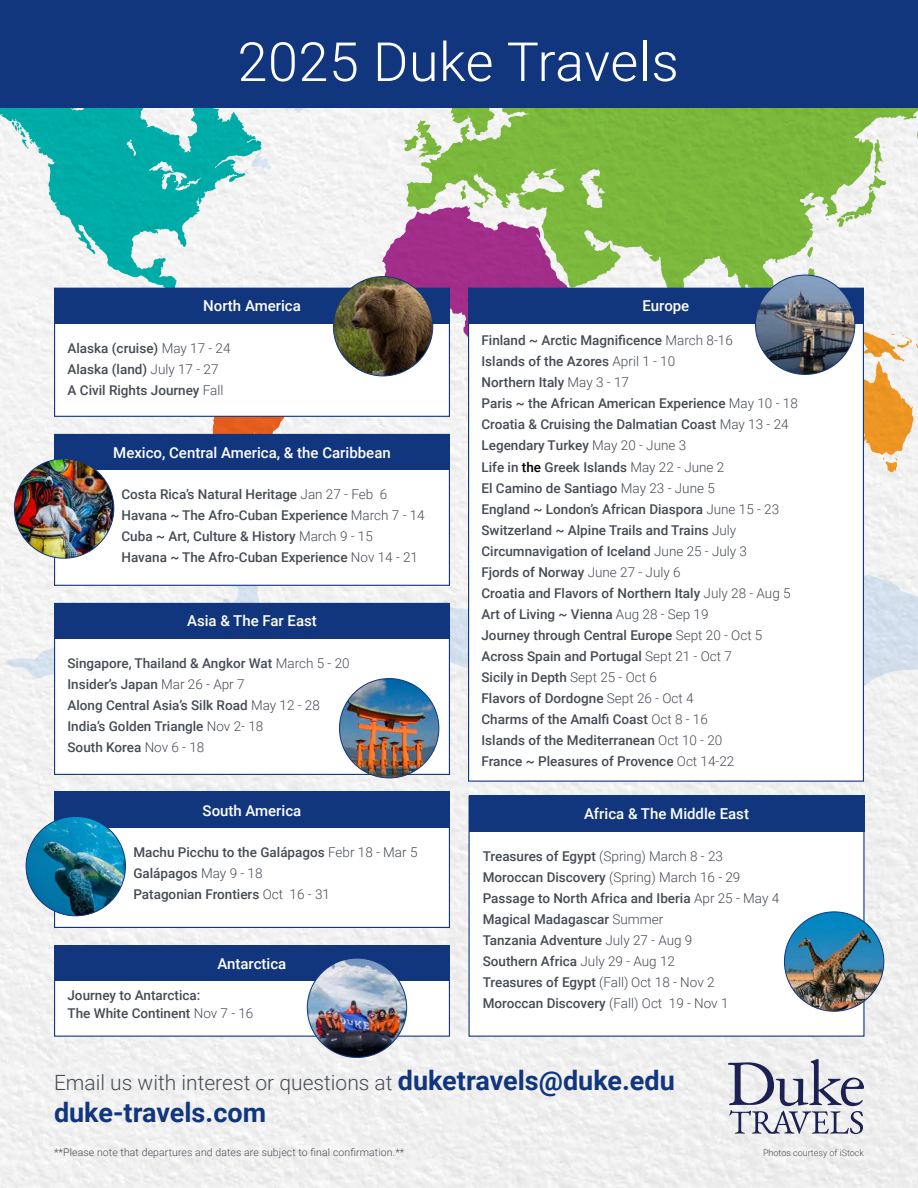
<style>
.page{position:relative;width:918px;height:1188px;background:#fff}
.page>*{position:absolute;margin:0;border:0;box-sizing:border-box;transform-origin:0 0}
.t1{font:300 54px "Roboto";letter-spacing:.01em;color:#fff}
.t2{font:700 27px "Roboto";color:#11367e}
.t3{font:300 21px "Roboto";color:#464b54}
.t4{font:500 15px "Roboto";color:#fff}
.t5{font:500 13.5px/21px "Roboto";color:#464b54}
.t6{font:300 13.5px "Roboto";color:#464b54}
.Footnote{font:300 10.5px "Roboto";letter-spacing:.01em;color:#464b54}
.t7{font:300 9px "Roboto";color:#464b54}
.s1{font-weight:300}
.s2{color:#000}
.s3{font-weight:500}
.s4{font-weight:700;font-size:27px;color:#11367e}
</style>
<div class="page">
<div style="left:0;top:108px;width:918px;height:1080px;background:#f1f1f1"></div>
<svg style="left:5px;top:644px;width:913px;height:54px;fill:#efeff0"></svg>
<svg style="left:375px;top:568px;width:543px;height:91px;fill:#d6e2ee"></svg>
<svg style="left:35px;top:557px;width:232px;height:102px"></svg>
<svg style="left:382px;top:206px;width:86px;height:235px;fill:#f2f2f2"></svg>
<svg style="left:404px;top:121px;width:2px;height:37px"></svg>
<svg style="left:406px;top:108px;width:512px;height:215px;fill:#7cb83d"></svg>
<svg style="left:837px;top:139px;width:50px;height:89px"></svg>
<svg style="left:807px;top:247px;width:6px;height:10px"></svg>
<svg style="left:0;top:108px;width:262px;height:196px"></svg>
<svg style="left:183px;top:417px;width:144px;height:17px"></svg>
<svg style="left:235px;top:149px;width:36px;height:25px"></svg>
<svg style="left:44px;top:108px;width:354px;height:6px"></svg>
<svg style="left:730px;top:268px;width:188px;height:205px"></svg>
<div style="left:0;top:0;width:918px;height:108px;background:#11367e"></div>
<svg style="left:728px;top:1059px;width:136px;height:75px"></svg>
<div style="left:469px;top:796px;width:396px;height:241px;background:#fff"></div>
<div style="left:469px;top:796px;width:396px;height:36px;background:#11367e"></div>
<div style="left:54px;top:945px;width:396px;height:92px;background:#fff"></div>
<div style="left:54px;top:945px;width:396px;height:36px;background:#11367e"></div>
<div style="left:54px;top:792px;width:396px;height:136px;background:#fff;border:1px solid #11367e"></div>
<div style="left:54px;top:792px;width:396px;height:36px;background:#11367e"></div>
<div style="left:54px;top:603px;width:396px;height:172px;background:#fff;border:1px solid #11367e"></div>
<div style="left:54px;top:603px;width:396px;height:36px;background:#11367e"></div>
<div style="left:54px;top:434px;width:396px;height:152px;background:#fff;border:1px solid #11367e"></div>
<div style="left:54px;top:434px;width:396px;height:36px;background:#11367e"></div>
<div style="left:54px;top:288px;width:396px;height:129px;background:#fff;border:1px solid #11367e"></div>
<div style="left:54px;top:288px;width:396px;height:36px;background:#11367e"></div>
<div style="left:468px;top:288px;width:396px;height:494px;background:#fff;border:1px solid #11367e"></div>
<div style="left:468px;top:288px;width:396px;height:36px;background:#11367e"></div>
<img style="left:333px;top:277px;width:100px;height:99px;border-radius:50px">
<img style="left:14px;top:459px;width:100px;height:99px;border-radius:50px">
<img style="left:339px;top:679px;width:100px;height:99px;border-radius:50px">
<img style="left:26px;top:816px;width:99px;height:100px;border-radius:50px">
<img style="left:307px;top:958px;width:100px;height:99px;border-radius:50px">
<img style="left:755px;top:275px;width:100px;height:99px;border-radius:50px">
<img style="left:784px;top:912px;width:100px;height:99px;border-radius:50px">
<h1 class="t1" style="left:238px;top:24px;width:443px">2025 Duke Travels</h1>
<h2 class="t4" style="left:203px;top:295px;width:99px">North America</h2>
<p class="t5" style="left:68px;top:337px;width:165px">Alaska (cruise) <span class="s1">May 17 - 24</span></p>
<p class="t5" style="left:68px;top:358px;width:153px">Alaska (land) <span class="s1">July 17 - 27</span></p>
<p class="t5" style="left:68px;top:379px;width:158px">A Civil Rights Journey <span class="s1">Fall</span></p>
<h2 class="t4" style="left:113px;top:442px;width:279px">Mexico, Central America, &amp; the Caribbean</h2>
<p class="t5" style="left:122px;top:483px;width:305px">Costa Rica’s Natural Heritage <span class="s1">Jan 27 - Feb 6<br></span>Havana ~ The Afro-Cuban Experience <span class="s1">March 7 - 14<br></span>Cuba ~ Art, Culture &amp; History <span class="s1">March 9 - 15<br></span>Havana ~ The Afro-Cuban Experience <span class="s1">Nov 14 - 21</span></p>
<h2 class="t4" style="left:187px;top:611px;width:131px">Asia &amp; The Far East</h2>
<p class="t5" style="left:68px;top:652px;width:284px">Singapore, Thailand &amp; Angkor Wat <span class="s1">March 5 - 20</span></p>
<p class="t5" style="left:68px;top:673px;width:179px">Insider’s Japan <span class="s1">Mar 26 - Apr 7</span></p>
<p class="t5" style="left:68px;top:694px;width:254px">Along Central Asia’s Silk Road <span class="s1">May 12 - 28</span></p>
<p class="t5" style="left:68px;top:715px;width:197px">India’s Golden Triangle <span class="s1">Nov 2- 18</span></p>
<p class="t5" style="left:68px;top:736px;width:138px">South Korea <span class="s1">Nov 6 - 18</span></p>
<h2 class="t4" style="left:203px;top:800px;width:100px">South America</h2>
<p class="t5" style="left:133px;top:841px;width:286px">Machu Picchu to the Galápagos <span class="s1">Febr 18 - Mar 5</span></p>
<p class="t5" style="left:133px;top:862px;width:131px">Galápagos <span class="s1">May 9 - 18</span></p>
<p class="t5" style="left:133px;top:884px;width:198px">Patagonian Frontiers <span class="s1">Oct 16 - 31</span></p>
<h2 class="t4" style="left:218px;top:953px;width:70px">Antarctica</h2>
<p class="t5" style="left:68px;top:985px;width:134px">Journey to Antarctica:</p>
<p class="t5" style="left:68px;top:1003px;width:187px">The White Continent <span class="s1">Nov 7 - 16</span></p>
<h2 class="t4" style="left:643px;top:295px;width:48px">Europe</h2>
<p class="t5" style="left:482px;top:330px;width:318px">Finland ~ Arctic Magnificence <span class="s1">March 8-16<br></span>Islands of the Azores <span class="s1">April 1 - 10<br></span>Northern Italy <span class="s1">May 3 - 17<br></span>Paris ~ the African American Experience <span class="s1">May 10 - 18<br></span>Croatia &amp; Cruising the Dalmatian Coast <span class="s1">May 13 - 24<br></span>Legendary Turkey <span class="s1">May 20 - June 3<br></span>Life in <span class="s2">the</span> Greek Islands <span class="s1">May 22 - June 2<br></span>El Camino de Santiago <span class="s1">May 23 - June 5<br></span>England ~ London’s African Diaspora <span class="s1">June 15 - 23<br></span>Switzerland ~ Alpine Trails and Trains <span class="s1">July </span>Circumnavigation of Iceland <span class="s1">June 25 - July 3<br></span>Fjords of Norway <span class="s1">June 27 - July 6<br></span>Croatia and Flavors of Northern Italy <span class="s1">July 28 - Aug 5<br></span>Art of Living ~ Vienna <span class="s1">Aug 28 - Sep 19<br></span>Journey through Central Europe <span class="s1">Sept 20 - Oct 5<br></span>Across Spain and Portugal <span class="s1">Sept 21 - Oct 7<br></span>Sicily in Depth <span class="s1">Sept 25 - Oct 6<br></span>Flavors of Dordogne <span class="s1">Sept 26 - Oct 4<br></span>Charms of the Amalfi Coast <span class="s1">Oct 8 - 16<br></span>Islands of the Mediterranean <span class="s1">Oct 10 - 20<br></span>France ~ Pleasures of Provence <span class="s1">Oct 14-22</span></p>
<h2 class="t4" style="left:584px;top:804px;width:167px">Africa &amp; The Middle East</h2>
<p class="t6" style="left:483px;top:847px;width:242px"><span class="s3">Treasures of Egypt</span> (Spring) March 8 - 23</p>
<p class="t6" style="left:483px;top:868px;width:259px"><span class="s3">Moroccan Discovery</span> (Spring) March 16 - 29</p>
<p class="t5" style="left:483px;top:887px;width:298px">Passage to North Africa and Iberia <span class="s1">Apr 25 - May 4</span></p>
<p class="t5" style="left:483px;top:908px;width:182px">Magical Madagascar <span class="s1">Summer</span></p>
<p class="t5" style="left:483px;top:929px;width:211px">Tanzania Adventure <span class="s1">July 27 - Aug 9</span></p>
<p class="t5" style="left:483px;top:950px;width:194px">Southern Africa <span class="s1">July 29 - Aug 12</span></p>
<p class="t5" style="left:483px;top:971px;width:233px">Treasures of Egypt <span class="s1">(Fall) Oct 18 - Nov 2</span></p>
<p class="t5" style="left:483px;top:992px;width:247px">Moroccan Discovery <span class="s1">(Fall) Oct 19 - Nov 1</span></p>
<p class="t3" style="left:54px;top:1068px;width:622px">Email us with interest or questions at <span class="s4">duketravels@duke.edu</span></p>
<h2 class="t2" style="left:54px;top:1094px;width:214px">duke-travels.com</h2>
<p class="Footnote" style="left:54px;top:1145px;width:352px">**Please note that departures and dates are subject to final confirmation.**</p>
<p class="t7" style="left:763px;top:1146px;width:102px">Photos courtesy of iStock</p>
</div>
